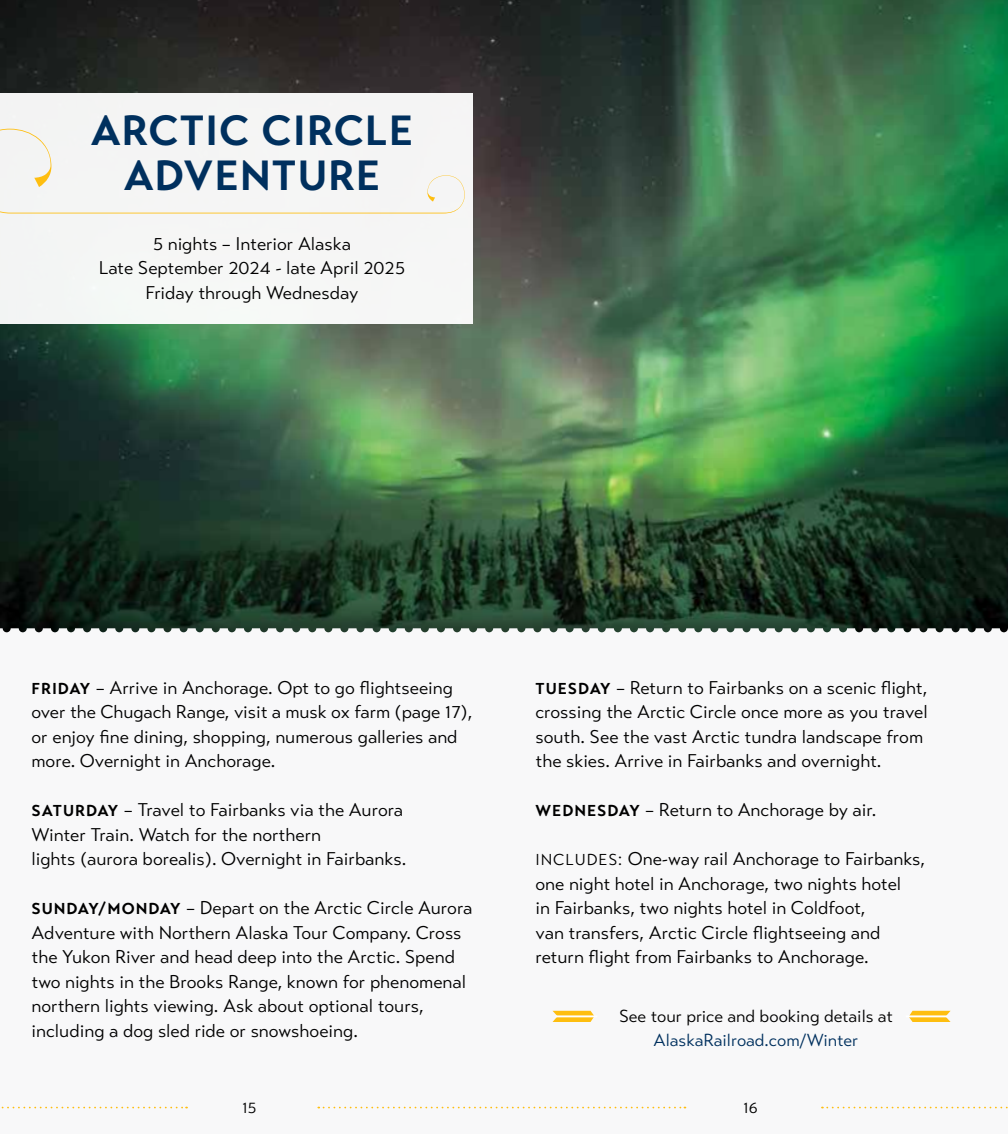
<style>
.page{position:relative;width:1008px;height:1134px;background:#fff}
.page>*{position:absolute;margin:0;border:0;box-sizing:border-box;transform-origin:0 0}
.t1{font:700 42px/45.5px "Transat Text";letter-spacing:.02em;color:#00305e;text-align:center}
.t2{font:18.38px/24.5px "Transat Text Standard";color:#000}
.t3{font:17.32px "Transat Text Standard";color:#000}
.t4{font:17.32px "Transat Text Standard";color:#00305e}
.t5{font:15.75px "Transat Text Standard";color:#000}
.s1{font-family:"Transat Text";font-weight:700;font-size:15.75px}
.s2{font-size:15.75px}
</style>
<div class="page">
<img style="left:0;top:0;width:1008px;height:603px">
<div style="left:0;top:603px;width:1008px;height:531px;background:#000;opacity:.4"></div>
<svg style="left:0;top:628px;width:1008px;height:506px"></svg>
<svg style="left:553px;top:1011px;width:41px;height:11px"></svg>
<hr style="left:556px;top:1015px;width:41px;height:2px;background:#fff">
<svg style="left:909px;top:1011px;width:42px;height:11px"></svg>
<hr style="left:906px;top:1015px;width:42px;height:2px;background:#fff">
<div style="left:0;top:94px;width:472px;height:230px;background:#f5f6f5"></div>
<svg style="left:0;top:129px;width:465px;height:84px"></svg>
<svg style="left:0;top:1107px;width:187px;height:1px"></svg>
<svg style="left:318px;top:1107px;width:367px;height:1px"></svg>
<svg style="left:822px;top:1107px;width:186px;height:1px"></svg>
<h1 class="t1" style="left:91px;top:108px;width:324px">ARCTIC CIRCLE<br>ADVENTURE</h1>
<p class="t2" style="left:99px;top:231px;width:308px;text-align:center">5 nights – Interior Alaska<br>Late September 2024 - late April 2025<br>Friday through Wednesday</p>
<p class="t2" style="left:32px;top:675px;width:442px"><span class="s1">FRIDAY</span> – Arrive in Anchorage. Opt to go flightseeing over the Chugach Range, visit a musk ox farm (page 17), or enjoy fine dining, shopping, numerous galleries and more. Overnight in Anchorage.</p>
<p class="t2" style="left:31px;top:798px;width:376px"><span class="s1">SATURDAY</span> – Travel to Fairbanks via the Aurora<br>Winter Train. Watch for the northern<br>lights (aurora borealis). Overnight in Fairbanks.</p>
<p class="t2" style="left:31px;top:896px;width:442px"><span class="s1">SUNDAY/MONDAY</span> – Depart on the Arctic Circle Aurora Adventure with Northern Alaska Tour Company. Cross the Yukon River and head deep into the Arctic. Spend two nights in the Brooks Range, known for phenomenal northern lights viewing. Ask about optional tours, including a dog sled ride or snowshoeing.</p>
<p class="t2" style="left:536px;top:675px;width:394px"><span class="s1">TUESDAY</span> – Return to Fairbanks on a scenic flight, crossing the Arctic Circle once more as you travel south. See the vast Arctic tundra landscape from the skies. Arrive in Fairbanks and overnight.</p>
<p class="t2" style="left:536px;top:798px;width:343px"><span class="s1">WEDNESDAY</span> – Return to Anchorage by air.</p>
<p class="t2" style="left:535px;top:847px;width:391px"><span class="s2">INCLUDES:</span> One-way rail Anchorage to Fairbanks, one night hotel in Anchorage, two nights hotel<br>in Fairbanks, two nights hotel in Coldfoot,<br>van transfers, Arctic Circle flightseeing and return flight from Fairbanks to Anchorage.</p>
<p class="t3" style="left:619px;top:1005px;width:275px">See tour price and booking details at</p>
<p class="t4" style="left:654px;top:1030px;width:206px">AlaskaRailroad.com/Winter</p>
<p class="t5" style="left:242px;top:1099px;width:16px">15</p>
<p class="t5" style="left:743px;top:1099px;width:16px">16</p>
</div>
